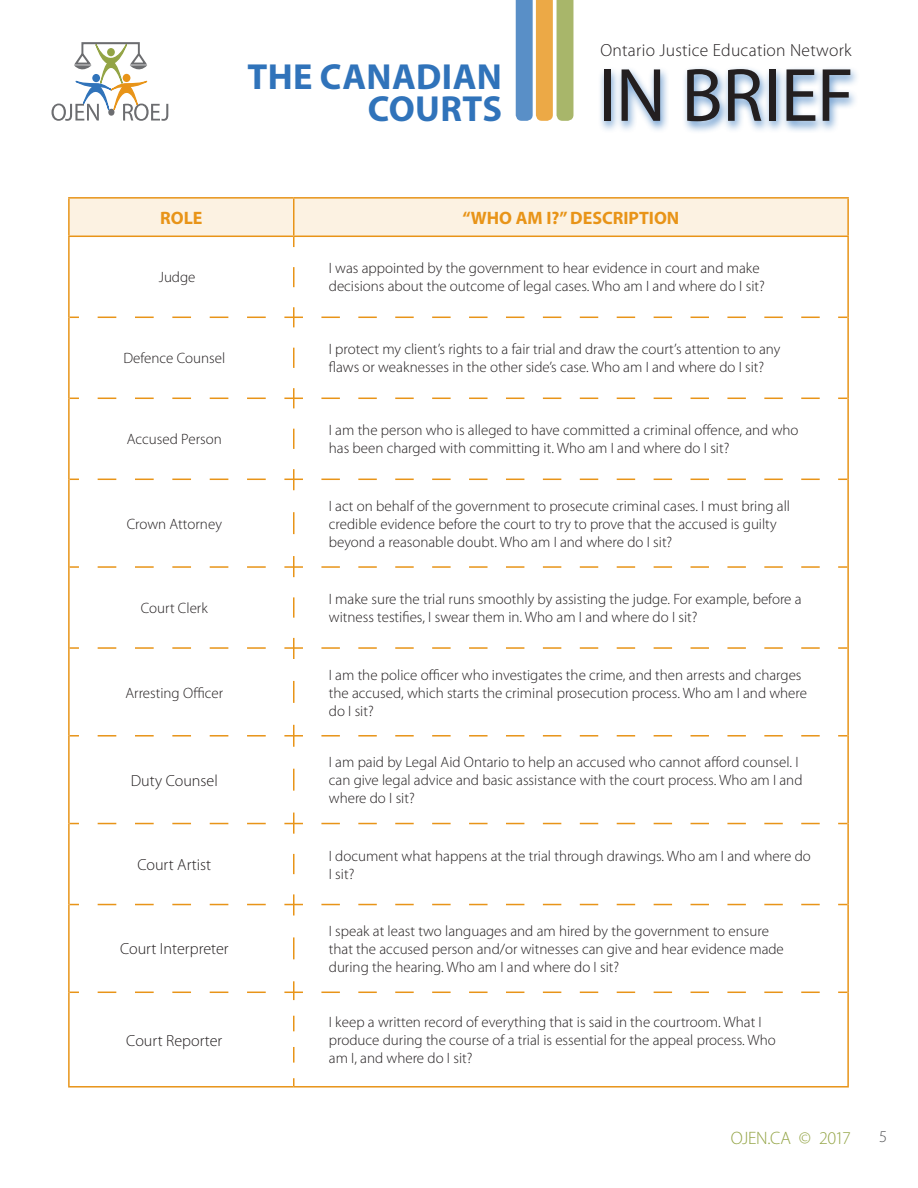
<style>
.page{position:relative;width:918px;height:1188px;background:#fff}
.page>*{position:absolute;margin:0;border:0;box-sizing:border-box;transform-origin:0 0}
.t1{font:76.2px "Myriad Pro";letter-spacing:-.01em;color:#231f20}
.t2{font:700 36.45px/31.5px "Myriad Pro";letter-spacing:.01em;color:#3073ba;text-align:right}
.chart_text{font:700 18px "Myriad Pro";color:#e89418}
.t3{font:300 18px "Myriad Pro";letter-spacing:-.025em;color:#93a445}
.t4{font:300 17.55px "Myriad Pro";letter-spacing:.015em;color:#231f20}
.t5{font:300 16.5px "Myriad Pro";color:#57585a}
.chart_text-2{font:300 16.2px "Myriad Pro";color:#231f20}
.chart_text-3{font:300 15px/18px "Myriad Pro";color:#231f20}
</style>
<div class="page">
<svg style="left:516px;top:0;width:57px;height:121px;background:#b0b08d"></svg>
<div style="left:598px;top:66px;width:263px;height:68px;background:#3073ba;opacity:.75"></div>
<svg style="left:52px;top:42px;width:116px;height:79px"></svg>
<hr style="left:68px;top:197px;width:226px;height:2px;background:#e89418">
<hr style="left:68px;top:199px;width:2px;height:37px;background:#e89418">
<hr style="left:294px;top:197px;width:555px;height:2px;background:#e89418">
<hr style="left:847px;top:199px;width:2px;height:37px;background:#e89418">
<hr style="left:68px;top:236px;width:226px;height:1px;background:#e89418">
<hr style="left:294px;top:236px;width:555px;height:1px;background:#e89418">
<hr style="left:68px;top:237px;width:2px;height:80px;background:#e89418">
<hr style="left:847px;top:237px;width:2px;height:80px;background:#e89418">
<hr style="left:68px;top:317px;width:2px;height:81px;background:#e89418">
<hr style="left:847px;top:317px;width:2px;height:81px;background:#e89418">
<hr style="left:68px;top:398px;width:2px;height:81px;background:#e89418">
<hr style="left:847px;top:398px;width:2px;height:81px;background:#e89418">
<hr style="left:68px;top:479px;width:2px;height:88px;background:#e89418">
<hr style="left:847px;top:479px;width:2px;height:88px;background:#e89418">
<hr style="left:68px;top:567px;width:2px;height:81px;background:#e89418">
<hr style="left:847px;top:567px;width:2px;height:81px;background:#e89418">
<hr style="left:68px;top:648px;width:2px;height:88px;background:#e89418">
<hr style="left:847px;top:648px;width:2px;height:88px;background:#e89418">
<hr style="left:68px;top:736px;width:2px;height:88px;background:#e89418">
<hr style="left:847px;top:736px;width:2px;height:88px;background:#e89418">
<hr style="left:68px;top:824px;width:2px;height:81px;background:#e89418">
<hr style="left:847px;top:824px;width:2px;height:81px;background:#e89418">
<hr style="left:68px;top:905px;width:2px;height:87px;background:#e89418">
<hr style="left:847px;top:905px;width:2px;height:87px;background:#e89418">
<hr style="left:68px;top:992px;width:2px;height:94px;background:#e89418">
<hr style="left:847px;top:992px;width:2px;height:94px;background:#e89418">
<svg style="left:98px;top:317px;width:168px;height:1px"></svg>
<svg style="left:321px;top:317px;width:499px;height:1px"></svg>
<svg style="left:98px;top:398px;width:168px;height:1px"></svg>
<svg style="left:321px;top:398px;width:499px;height:1px"></svg>
<svg style="left:98px;top:479px;width:168px;height:1px"></svg>
<svg style="left:321px;top:479px;width:499px;height:1px"></svg>
<svg style="left:98px;top:566px;width:168px;height:2px"></svg>
<svg style="left:70px;top:566px;width:9px;height:2px"></svg>
<svg style="left:321px;top:566px;width:499px;height:2px"></svg>
<svg style="left:838px;top:566px;width:9px;height:2px"></svg>
<svg style="left:98px;top:647px;width:168px;height:2px"></svg>
<svg style="left:70px;top:647px;width:9px;height:2px"></svg>
<svg style="left:321px;top:647px;width:499px;height:2px"></svg>
<svg style="left:838px;top:647px;width:9px;height:2px"></svg>
<svg style="left:98px;top:735px;width:168px;height:2px"></svg>
<svg style="left:70px;top:735px;width:9px;height:2px"></svg>
<svg style="left:321px;top:735px;width:499px;height:2px"></svg>
<svg style="left:838px;top:735px;width:9px;height:2px"></svg>
<svg style="left:98px;top:823px;width:168px;height:1px"></svg>
<svg style="left:321px;top:823px;width:499px;height:1px"></svg>
<svg style="left:98px;top:904px;width:168px;height:1px"></svg>
<svg style="left:321px;top:904px;width:499px;height:1px"></svg>
<svg style="left:98px;top:992px;width:168px;height:1px"></svg>
<svg style="left:321px;top:992px;width:499px;height:1px"></svg>
<svg style="left:293px;top:267px;width:2px;height:20px"></svg>
<svg style="left:69px;top:198px;width:779px;height:49px"></svg>
<svg style="left:293px;top:347px;width:2px;height:21px"></svg>
<svg style="left:284px;top:307px;width:19px;height:20px"></svg>
<svg style="left:293px;top:428px;width:2px;height:21px"></svg>
<svg style="left:284px;top:388px;width:19px;height:20px"></svg>
<svg style="left:293px;top:512px;width:2px;height:22px"></svg>
<svg style="left:284px;top:469px;width:19px;height:21px"></svg>
<svg style="left:293px;top:597px;width:2px;height:21px"></svg>
<svg style="left:284px;top:556px;width:19px;height:21px"></svg>
<svg style="left:293px;top:680px;width:2px;height:23px"></svg>
<svg style="left:284px;top:638px;width:19px;height:21px"></svg>
<svg style="left:293px;top:768px;width:2px;height:23px"></svg>
<svg style="left:284px;top:725px;width:19px;height:22px"></svg>
<svg style="left:293px;top:853px;width:2px;height:21px"></svg>
<svg style="left:284px;top:813px;width:19px;height:21px"></svg>
<svg style="left:293px;top:937px;width:2px;height:22px"></svg>
<svg style="left:284px;top:894px;width:19px;height:22px"></svg>
<svg style="left:293px;top:1015px;width:2px;height:48px"></svg>
<svg style="left:293px;top:1078px;width:2px;height:8px"></svg>
<svg style="left:284px;top:981px;width:19px;height:19px"></svg>
<hr style="left:68px;top:1086px;width:226px;height:2px;background:#e89418">
<hr style="left:294px;top:1086px;width:555px;height:2px;background:#e89418">
<h2 class="t2" style="left:247px;top:60px;width:256px">THE CANADIAN<br>COURTS</h2>
<p class="t4" style="left:601px;top:40px;width:253px">Ontario Justice Education Network</p>
<h1 class="t1" style="left:598px;top:48px;width:257px">IN BRIEF</h1>
<p class="chart_text" style="left:160px;top:206px;width:44px">ROLE</p>
<p class="chart_text" style="left:463px;top:206px;width:218px">“WHO AM I?” DESCRIPTION</p>
<p class="chart_text-3" style="left:159px;top:269px;width:38px">Judge</p>
<p class="chart_text-3" style="left:329px;top:260px;width:437px">I was appointed by the government to hear evidence in court and make decisions about the outcome of legal cases. Who am I and where do I sit?</p>
<p class="chart_text-3" style="left:123px;top:350px;width:103px">Defence Counsel</p>
<p class="chart_text-3" style="left:329px;top:341px;width:453px">I protect my client’s rights to a fair trial and draw the court’s attention to any flaws or weaknesses in the other side’s case. Who am I and where do I sit?</p>
<p class="chart_text-3" style="left:127px;top:431px;width:96px">Accused Person</p>
<p class="chart_text-3" style="left:329px;top:422px;width:471px">I am the person who is alleged to have committed a criminal offence, and who has been charged with committing it. Who am I and where do I sit?</p>
<p class="chart_text-3" style="left:127px;top:515px;width:97px">Crown Attorney</p>
<p class="chart_text-3" style="left:329px;top:497px;width:463px">I act on behalf of the government to prosecute criminal cases. I must bring all credible evidence before the court to try to prove that the accused is guilty beyond a reasonable doubt. Who am I and where do I sit?</p>
<p class="chart_text-3" style="left:141px;top:599px;width:69px">Court Clerk</p>
<p class="chart_text-3" style="left:329px;top:590px;width:474px">I make sure the trial runs smoothly by assisting the judge. For example, before a witness testifies, I swear them in. Who am I and where do I sit?</p>
<p class="chart_text-3" style="left:125px;top:684px;width:99px">Arresting Officer</p>
<p class="chart_text-2" style="left:131px;top:771px;width:88px">Duty Counsel</p>
<p class="chart_text-3" style="left:329px;top:666px;width:480px">I am the police officer who investigates the crime, and then arrests and charges the accused, which starts the criminal prosecution process. Who am I and where do I sit?</p>
<p class="chart_text-3" style="left:329px;top:754px;width:475px">I am paid by Legal Aid Ontario to help an accused who cannot afford counsel. I can give legal advice and basic assistance with the court process. Who am I and where do I sit?</p>
<p class="chart_text-2" style="left:137px;top:856px;width:75px">Court Artist</p>
<p class="chart_text-3" style="left:329px;top:847px;width:483px">I document what happens at the trial through drawings. Who am I and where do<br>I sit?</p>
<p class="chart_text-2" style="left:120px;top:940px;width:110px">Court Interpreter</p>
<p class="chart_text-2" style="left:126px;top:1031px;width:98px">Court Reporter</p>
<p class="chart_text-3" style="left:329px;top:922px;width:457px">I speak at least two languages and am hired by the government to ensure that the accused person and/or witnesses can give and hear evidence made during the hearing. Who am I and where do I sit?</p>
<p class="chart_text-3" style="left:329px;top:1013px;width:449px">I keep a written record of everything that is said in the courtroom. What I produce during the course of a trial is essential for the appeal process. Who am I, and where do I sit?</p>
<p class="t3" style="left:731px;top:1128px;width:122px">OJEN.CA © 2017</p>
<p class="t5" style="left:879px;top:1128px;width:10px">5</p>
</div>
